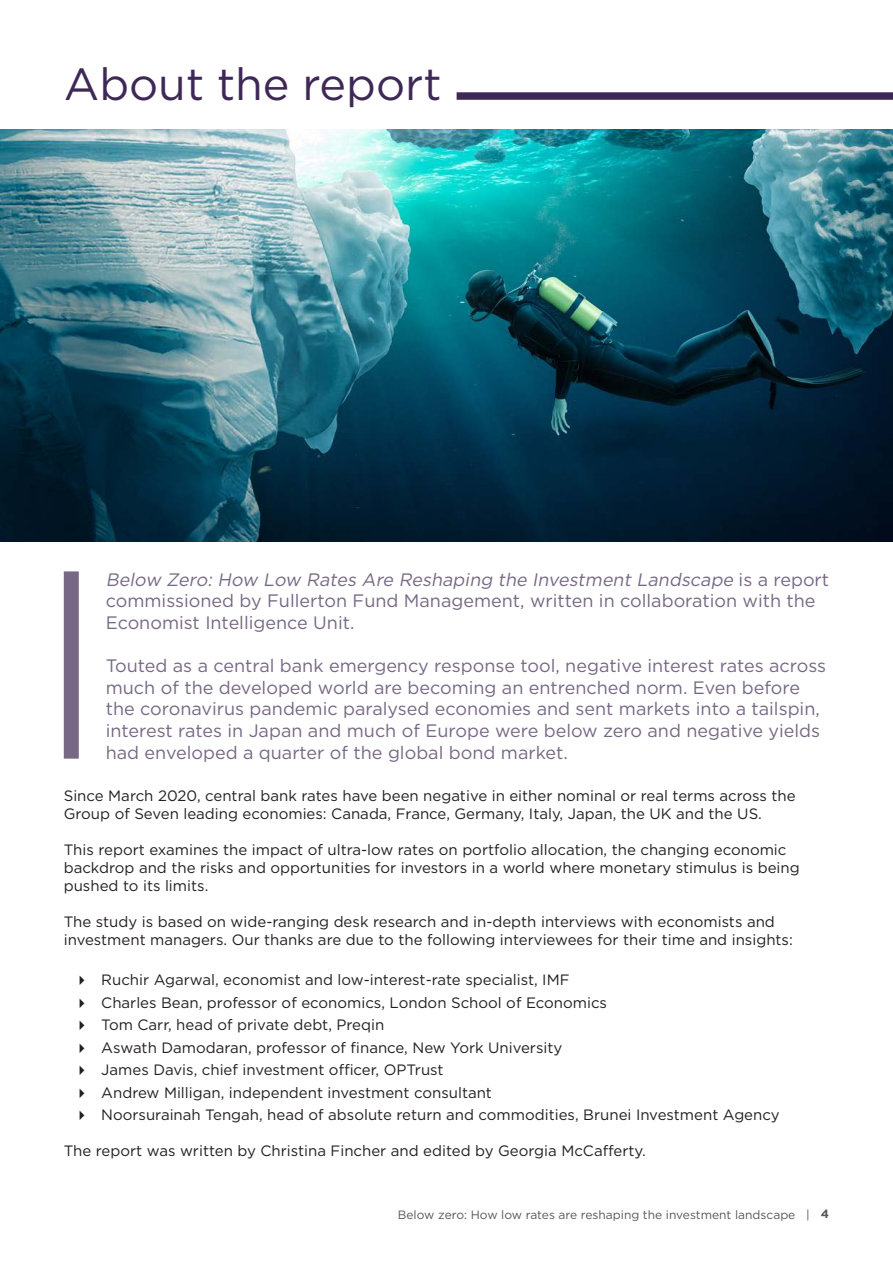
<style>
.page{position:relative;width:893px;height:1263px;background:#fff}
.page>*{position:absolute;margin:0;border:0;box-sizing:border-box;transform-origin:0 0}
.t1{font:45px "Gotham";color:#3e2956}
.t2{font:18px/21.6px "Gotham";color:#776884}
.t3{font:15px/18px "Gotham";color:#231f20}
.t4{font:12px "Gotham";color:#57585a}
.s1{font-style:italic}
.s2{font-weight:700}
</style>
<div class="page">
<img style="left:0;top:130px;width:893px;height:411px">
<div style="left:64px;top:571px;width:15px;height:188px;background:#776884"></div>
<div style="left:457px;top:92px;width:436px;height:8px;background:#3e2956"></div>
<p class="t1" style="left:64px;top:55px;width:379px">About the report</p>
<p class="t2" style="left:106px;top:568px;width:725px"><span class="s1">Below Zero: How Low Rates Are Reshaping the Investment Landscape</span> i s a r e p o r t commissioned by Fullerton Fund Management, written in collaboration with the<br>Economist Intelligence Unit.</p>
<p class="t2" style="left:106px;top:655px;width:722px">Touted as a central bank emergency response tool, negative interest rates across much of the developed world are becoming an entrenched norm. Even before the coronavirus pandemic paralysed economies and sent markets into a tailspin, interest rates in Japan and much of Europe were below zero and negative yields had enveloped a quarter of the global bond market.</p>
<p class="t3" style="left:64px;top:786px;width:733px">Since March 2020, central bank rates have been negative in either nominal or real terms across the<br>Group of Seven leading economies: Canada, France, Germany, Italy, Japan, the UK and the US.</p>
<p class="t3" style="left:64px;top:840px;width:737px">This report examines the impact of ultra-low rates on portfolio allocation, the changing economic backdrop and the risks and opportunities for investors in a world where monetary stimulus is being pushed to its limits.</p>
<p class="t3" style="left:64px;top:912px;width:731px">The study is based on wide-ranging desk research and in-depth interviews with economists and investment managers. Our thanks are due to the following interviewees for their time and insights:</p>
<p class="t3" style="left:101px;top:970px;width:470px">Ruchir Agarwal, economist and low-interest-rate specialist, IMF</p>
<p class="t3" style="left:101px;top:993px;width:507px">Charles Bean, professor of economics, London School of Economics</p>
<p class="t3" style="left:101px;top:1015px;width:285px">Tom Carr, head of private debt, Preqin</p>
<p class="t3" style="left:101px;top:1038px;width:463px">Aswath Damodaran, professor of finance, New York University</p>
<p class="t3" style="left:101px;top:1060px;width:344px">James Davis, chief investment officer, OPTrust</p>
<p class="t3" style="left:101px;top:1083px;width:392px">Andrew Milligan, independent investment consultant</p>
<p class="t3" style="left:101px;top:1105px;width:680px">Noorsurainah Tengah, head of absolute return and commodities, Brunei Investment Agency</p>
<p class="t3" style="left:64px;top:1141px;width:584px">The report was written by Christina Fincher and edited by Georgia McCafferty.</p>
<p class="t4" style="left:398px;top:1207px;width:433px">Below zero: How low rates are reshaping the investment landscape | <span class="s2">4</span></p>
</div>
